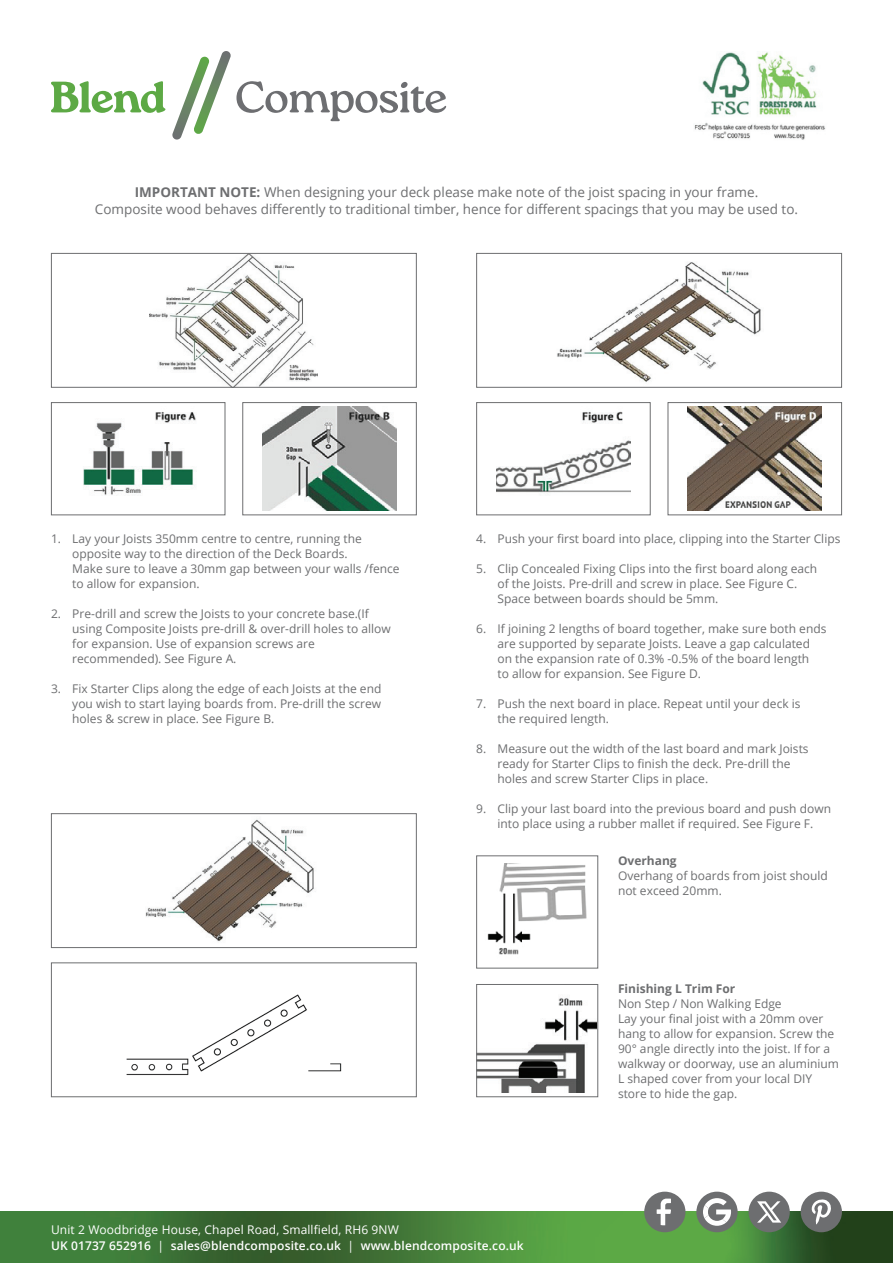
<style>
.page{position:relative;width:893px;height:1263px;background:#fff}
.page>*{position:absolute;margin:0;border:0;box-sizing:border-box;transform-origin:0 0}
.t1{font:13.5px/16.2px "Open Sans";color:#6d6e70;text-align:center}
.t2{font:12px/15px "Open Sans";color:#6d6e70}
.t3{font:600 12px/16.5px "Open Sans";letter-spacing:.01em;color:#fff}
.t4{font:700 12px "Open Sans";color:#6d6e70}
.s1{font-weight:700}
.s2{font-weight:400}
</style>
<div class="page">
<svg style="left:51px;top:81px;width:114px;height:32px"></svg>
<svg style="left:172px;top:51px;width:274px;height:89px"></svg>
<img style="left:0;top:1212px;width:893px;height:51px">
<div style="left:801px;top:1192px;width:41px;height:40px;background:#6d6e70;border-radius:50%"></div>
<svg style="left:811px;top:1199px;width:20px;height:25px"></svg>
<div style="left:644px;top:1192px;width:41px;height:40px;background:#6d6e70;border-radius:50%"></div>
<svg style="left:657px;top:1198px;width:14px;height:27px"></svg>
<div style="left:748px;top:1192px;width:42px;height:40px;background:#6d6e70;border-radius:20px"></div>
<svg style="left:757px;top:1201px;width:24px;height:21px"></svg>
<div style="left:696px;top:1192px;width:42px;height:40px;background:#6d6e70;border-radius:20px"></div>
<svg style="left:703px;top:1198px;width:28px;height:28px"></svg>
<img style="left:694px;top:52px;width:132px;height:88px">
<img style="left:150px;top:255px;width:168px;height:131px">
<div style="left:51px;top:253px;width:366px;height:135px;border:1px solid #6d6e70"></div>
<img style="left:83px;top:412px;width:113px;height:84px">
<div style="left:51px;top:402px;width:174px;height:113px;border:1px solid #6d6e70"></div>
<img style="left:262px;top:407px;width:135px;height:104px">
<div style="left:242px;top:402px;width:175px;height:113px;border:1px solid #6d6e70"></div>
<img style="left:557px;top:262px;width:204px;height:120px">
<div style="left:476px;top:253px;width:366px;height:135px;border:1px solid #6d6e70"></div>
<img style="left:497px;top:411px;width:133px;height:82px">
<div style="left:476px;top:402px;width:175px;height:113px;border:1px solid #6d6e70"></div>
<img style="left:688px;top:407px;width:134px;height:104px">
<div style="left:668px;top:402px;width:174px;height:113px;border:1px solid #6d6e70"></div>
<img style="left:126px;top:994px;width:216px;height:81px">
<div style="left:51px;top:962px;width:366px;height:135px;border:1px solid #6d6e70"></div>
<img style="left:478px;top:998px;width:118px;height:95px">
<div style="left:476px;top:984px;width:122px;height:113px;border:1px solid #6d6e70"></div>
<img style="left:487px;top:863px;width:100px;height:92px">
<div style="left:476px;top:855px;width:122px;height:113px;border:1px solid #6d6e70"></div>
<img style="left:145px;top:819px;width:169px;height:123px">
<div style="left:51px;top:813px;width:366px;height:135px;border:1px solid #6d6e70"></div>
<p class="t1" style="left:95px;top:184px;width:705px"><span class="s1">IMPORTANT NOTE:</span> When designing your deck please make note of the joist spacing in your frame.<br>Composite wood behaves differently to traditional timber, hence for different spacings that you may be used to.</p>
<p class="t2" style="left:72px;top:530px;width:329px;text-indent:-21px">1. Lay your Joists 350mm centre to centre, running the opposite way to the direction of the Deck Boards.<br>Make sure to leave a 30mm gap between your walls /fence to allow for expansion.</p>
<p class="t2" style="left:72px;top:605px;width:320px;text-indent:-21px">2. Pre-drill and screw the Joists to your concrete base.(If using Composite Joists pre-drill &amp; over-drill holes to allow for expansion. Use of expansion screws are recommended). See Figure A.</p>
<p class="t2" style="left:72px;top:680px;width:311px;text-align:justify;text-indent:-21px">3. Fix Starter Clips along the edge of each Joists at the end you wish to start laying boards from. Pre-drill the screw holes &amp; screw in place. See Figure B.</p>
<p class="t2" style="left:476px;top:530px;width:366px">4. Push your first board into place, clipping into the Starter Clips</p>
<p class="t2" style="left:497px;top:560px;width:321px;text-indent:-21px">5. Clip Concealed Fixing Clips into the first board along each of the Joists. Pre-drill and screw in place. See Figure C.<br>Space between boards should be 5mm.</p>
<p class="t2" style="left:497px;top:620px;width:330px;text-indent:-21px">6. If joining 2 lengths of board together, make sure both ends are supported by separate Joists. Leave a gap calculated on the expansion rate of 0.3% -0.5% of the board length<br>to allow for expansion. See Figure D.</p>
<p class="t2" style="left:497px;top:695px;width:305px;text-indent:-21px">7. Push the next board in place. Repeat until your deck is the required length.</p>
<p class="t2" style="left:497px;top:740px;width:313px;text-indent:-21px">8. Measure out the width of the last board and mark Joists ready for Starter Clips to finish the deck. Pre-drill the holes and screw Starter Clips in place.</p>
<p class="t2" style="left:476px;top:800px;width:356px;text-align:center">9. Clip your last board into the previous board and push down into place using a rubber mallet if required. See Figure F.</p>
<p class="t4" style="left:618px;top:852px;width:60px">Overhang</p>
<p class="t2" style="left:618px;top:867px;width:211px">Overhang of boards from joist should not exceed 20mm.</p>
<p class="t4" style="left:618px;top:980px;width:119px">Finishing L Trim For</p>
<p class="t2" style="left:618px;top:996px;width:222px">Non Step / Non Walking Edge<br>Lay your final joist with a 20mm over hang to allow for expansion. Screw the 90° angle directly into the joist. If for a walkway or doorway, use an aluminium L shaped cover from your local DIY store to hide the gap.</p>
<p class="t3" style="left:51px;top:1221px;width:474px"><span class="s2">Unit 2 Woodbridge House, Chapel Road, Smallfield, RH6 9NW<br></span>UK 01737 652916 <span class="s2">|</span> sales@blendcomposite.co.uk <span class="s2">|</span> www.blendcomposite.co.uk</p>
</div>
